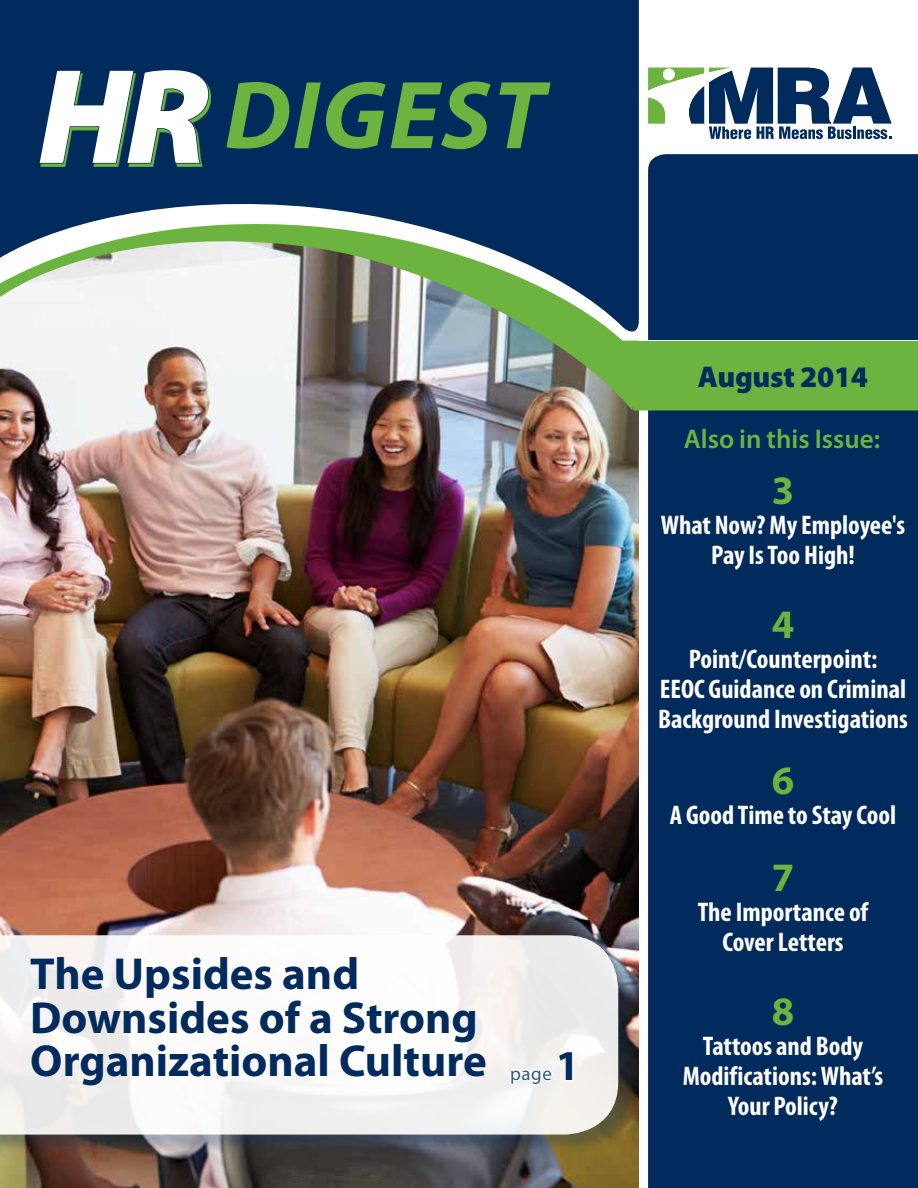
<style>
.page{position:relative;width:918px;height:1188px;background:#fff}
.page>*{position:absolute;margin:0;border:0;box-sizing:border-box;transform-origin:0 0}
.t1{font:italic 700 97.35px "Myriad Pro";letter-spacing:.02em;color:#6cb33f}
.t2{font:700 45px/43.5px "Myriad Pro";color:#002b5c}
.t3{font:700 42.75px "Myriad Pro";color:#002b5c}
.t4{font:700 40.5px "Myriad Pro";color:#6cb33f}
.t5{font:900 30px "Myriad Pro";letter-spacing:-.01em;color:#002b5c}
.t6{font:700 condensed 27px/30px "Myriad Pro";color:#fff;text-align:center}
.t7{font:600 27px "Myriad Pro";color:#6cb33f}
.t8{font:19.05px "Myriad Pro";color:#355481}
.s1{font-weight:900;font-size:136.5px;color:#fff}
</style>
<div class="page">
<img style="left:0;top:410px;width:639px;height:778px">
<div style="left:0;top:0;width:639px;height:331px;background:#002b5c"></div>
<svg style="left:40px;top:72px;width:171px;height:95px"></svg>
<svg style="left:38px;top:69px;width:172px;height:96px;background:#3d784b"></svg>
<div style="left:648px;top:154px;width:270px;height:1034px;background:#002b5c"></div>
<div style="left:635px;top:341px;width:283px;height:69px;background:#6cb33f"></div>
<img style="left:0;top:223px;width:635px;height:188px">
<svg style="left:769px;top:474px;width:26px;height:34px"></svg>
<svg style="left:770px;top:608px;width:26px;height:33px"></svg>
<svg style="left:770px;top:765px;width:26px;height:33px"></svg>
<svg style="left:770px;top:862px;width:25px;height:32px"></svg>
<svg style="left:770px;top:995px;width:26px;height:33px"></svg>
<div style="left:0;top:938px;width:637px;height:215px;background:#002b5c;opacity:.3"></div>
<svg style="left:0;top:935px;width:618px;height:200px"></svg>
<svg style="left:508px;top:1023px;width:68px;height:155px"></svg>
<svg style="left:648px;top:67px;width:244px;height:72px"></svg>
<h1 class="t1" style="left:38px;top:52px;width:508px"><span class="s1">HR</span>DIGEST</h1>
<h2 class="t2" style="left:30px;top:951px;width:458px">The Upsides and<br>Downsides of a Strong<br>Organizational Culture</h2>
<p class="t8" style="left:510px;top:1062px;width:43px">page</p>
<h3 class="t3" style="left:556px;top:1037px;width:25px">1</h3>
<p class="t5" style="left:698px;top:356px;width:172px">August 2014</p>
<p class="t7" style="left:684px;top:422px;width:198px">Also in this Issue:</p>
<h3 class="t4" style="left:772px;top:464px;width:24px">3</h3>
<p class="t6" style="left:661px;top:510px;width:246px">What Now? My Employee's<br>Pay Is Too High!</p>
<h3 class="t4" style="left:772px;top:598px;width:24px">4</h3>
<p class="t6" style="left:658px;top:643px;width:251px">Point/Counterpoint:<br>EEOC Guidance on Criminal<br>Background Investigations</p>
<h3 class="t4" style="left:772px;top:754px;width:24px">6</h3>
<p class="t6" style="left:670px;top:800px;width:228px">A Good Time to Stay Cool</p>
<h3 class="t4" style="left:772px;top:851px;width:24px">7</h3>
<p class="t6" style="left:698px;top:897px;width:172px">The Importance of<br>Cover Letters</p>
<h3 class="t4" style="left:772px;top:985px;width:24px">8</h3>
<p class="t6" style="left:683px;top:1030px;width:202px">Tattoos and Body<br>Modifications: What’s<br>Your Policy?</p>
</div>
